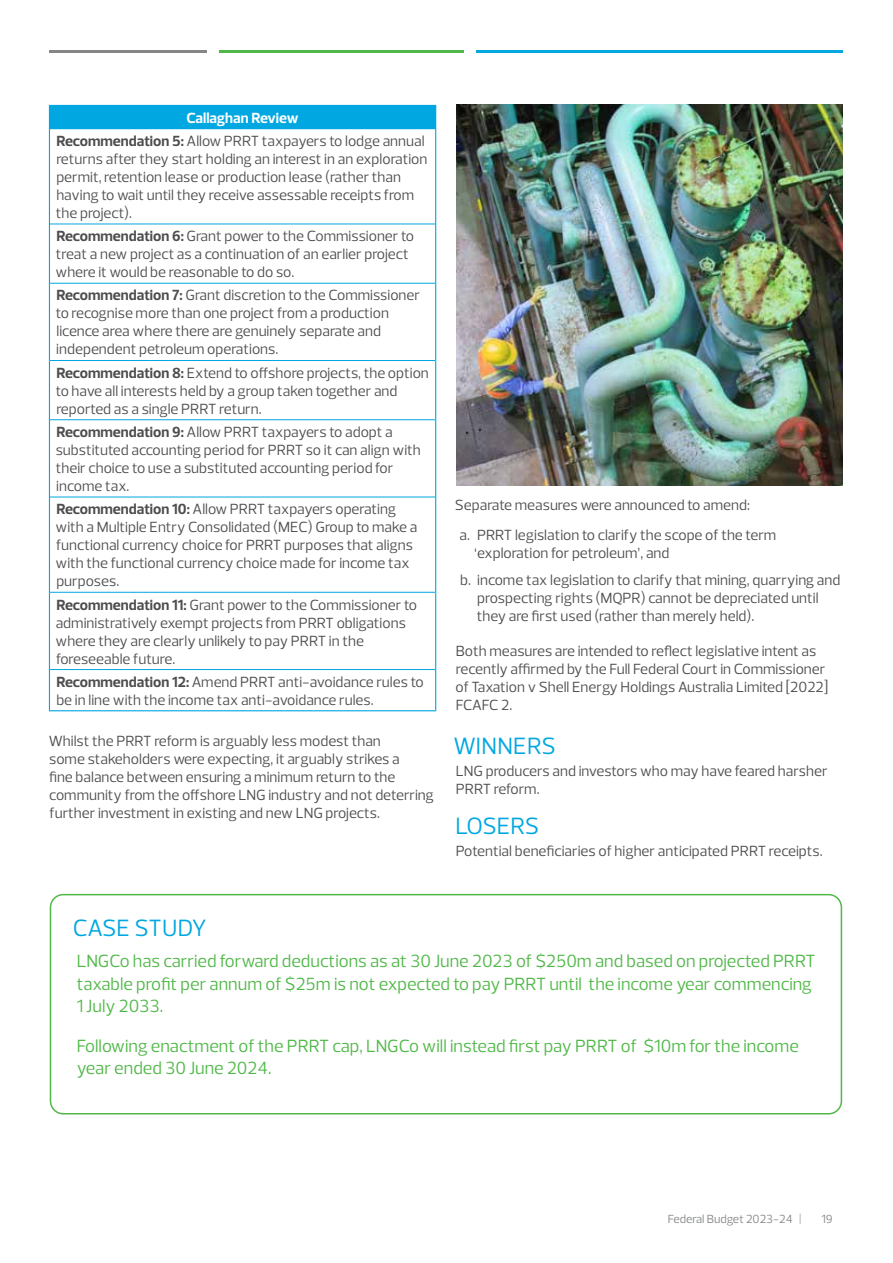
<style>
.page{position:relative;width:893px;height:1263px;background:#fff}
.page>*{position:absolute;margin:0;border:0;box-sizing:border-box;transform-origin:0 0}
.t1{font:24px "Prelo";letter-spacing:-.01em;color:#00a7e1}
.t2{font:24px "Prelo";letter-spacing:.015em;color:#00a7e1}
.t3{font:18px/22.5px "Prelo";color:#50b848}
.t4{font:15px/18px "Prelo";color:#4d4d4f}
.t5{font:12px "Prelo";color:#848688}
.s1{font-weight:700;color:#fff}
.s2{font-weight:700}
</style>
<div class="page">
<div style="left:49px;top:105px;width:387px;height:24px;background:#00a7e1"></div>
<hr style="left:50px;top:224px;width:385px;height:1px;background:#00a7e1">
<hr style="left:50px;top:283px;width:385px;height:1px;background:#00a7e1">
<hr style="left:50px;top:360px;width:385px;height:1px;background:#00a7e1">
<hr style="left:50px;top:419px;width:385px;height:1px;background:#00a7e1">
<hr style="left:50px;top:497px;width:385px;height:1px;background:#00a7e1">
<hr style="left:50px;top:592px;width:385px;height:1px;background:#00a7e1">
<hr style="left:50px;top:669px;width:385px;height:1px;background:#00a7e1">
<hr style="left:49px;top:129px;width:1px;height:95px;background:#00a7e1">
<hr style="left:435px;top:129px;width:1px;height:95px;background:#00a7e1">
<hr style="left:49px;top:224px;width:1px;height:59px;background:#00a7e1">
<hr style="left:435px;top:224px;width:1px;height:59px;background:#00a7e1">
<hr style="left:49px;top:283px;width:1px;height:77px;background:#00a7e1">
<hr style="left:435px;top:283px;width:1px;height:77px;background:#00a7e1">
<hr style="left:49px;top:360px;width:1px;height:60px;background:#00a7e1">
<hr style="left:435px;top:360px;width:1px;height:60px;background:#00a7e1">
<hr style="left:49px;top:420px;width:1px;height:77px;background:#00a7e1">
<hr style="left:435px;top:420px;width:1px;height:77px;background:#00a7e1">
<hr style="left:49px;top:497px;width:1px;height:95px;background:#00a7e1">
<hr style="left:435px;top:497px;width:1px;height:95px;background:#00a7e1">
<hr style="left:49px;top:592px;width:1px;height:77px;background:#00a7e1">
<hr style="left:435px;top:592px;width:1px;height:77px;background:#00a7e1">
<hr style="left:49px;top:669px;width:1px;height:41px;background:#00a7e1">
<hr style="left:435px;top:669px;width:1px;height:41px;background:#00a7e1">
<hr style="left:49px;top:710px;width:387px;height:1px;background:#00a7e1">
<img style="left:456px;top:105px;width:386px;height:380px">
<div style="left:50px;top:894px;width:792px;height:220px;border:2px solid #50b848;border-radius:13px"></div>
<hr style="left:476px;top:50px;width:367px;height:2px;background:#00a7e1">
<hr style="left:219px;top:50px;width:244px;height:2px;background:#50b848">
<hr style="left:49px;top:50px;width:157px;height:2px;background:#848688">
<p class="t4" style="left:56px;top:106px;width:370px;line-height:23.2px;text-align:center"><span class="s1">Callaghan Review<br></span><span class="s2">Recommendation 5:</span> Allow PRRT taxpayers to lodge annual</p>
<p class="t4" style="left:56px;top:150px;width:373px">returns after they start holding an interest in an exploration permit, retention lease or production lease (rather than having to wait until they receive assessable receipts from the project).</p>
<p class="t4" style="left:56px;top:227px;width:360px"><span class="s2">Recommendation 6:</span> Grant power to the Commissioner to treat a new project as a continuation of an earlier project where it would be reasonable to do so.</p>
<p class="t4" style="left:56px;top:286px;width:366px"><span class="s2">Recommendation 7:</span> Grant discretion to the Commissioner to recognise more than one project from a production licence area where there are genuinely separate and independent petroleum operations.</p>
<p class="t4" style="left:56px;top:364px;width:374px"><span class="s2">Recommendation 8:</span> Extend to offshore projects, the option to have all interests held by a group taken together and reported as a single PRRT return.</p>
<p class="t4" style="left:56px;top:423px;width:367px"><span class="s2">Recommendation 9:</span> Allow PRRT taxpayers to adopt a substituted accounting period for PRRT so it can align with their choice to use a substituted accounting period for income tax.</p>
<p class="t4" style="left:56px;top:500px;width:363px"><span class="s2">Recommendation 10:</span> Allow PRRT taxpayers operating with a Multiple Entry Consolidated (MEC) Group to make a functional currency choice for PRRT purposes that aligns with the functional currency choice made for income tax purposes.</p>
<p class="t4" style="left:56px;top:595px;width:363px"><span class="s2">Recommendation 11:</span> Grant power to the Commissioner to administratively exempt projects from PRRT obligations where they are clearly unlikely to pay PRRT in the foreseeable future.</p>
<p class="t4" style="left:56px;top:673px;width:369px"><span class="s2">Recommendation 12:</span> Amend PRRT anti-avoidance rules to be in line with the income tax anti-avoidance rules.</p>
<p class="t4" style="left:49px;top:732px;width:387px">Whilst the PRRT reform is arguably less modest than<br>some stakeholders were expecting, it arguably strikes a<br>fine balance between ensuring a minimum return to the community from the offshore LNG industry and not deterring further investment in existing and new LNG projects.</p>
<p class="t4" style="left:460px;top:489px;width:318px;line-height:30.8px;text-indent:-5px">Separate measures were announced to amend:<br>a. PRRT legislation to clarify the scope of the term</p>
<p class="t4" style="left:460px;top:540px;width:382px;line-height:26.5px;text-indent:14px">‘exploration for petroleum’, and<br>b. income tax legislation to clarify that mining, quarrying and</p>
<p class="t4" style="left:477px;top:589px;width:343px">prospecting rights (MQPR) cannot be depreciated until they are first used (rather than merely held).</p>
<p class="t4" style="left:455px;top:642px;width:374px">Both measures are intended to reflect legislative intent as recently affirmed by the Full Federal Court in Commissioner of Taxation v Shell Energy Holdings Australia Limited [2022] FCAFC 2.</p>
<h1 class="t2" style="left:453px;top:731px;width:104px">WINNERS</h1>
<p class="t4" style="left:456px;top:762px;width:373px">LNG producers and investors who may have feared harsher<br>PRRT reform.</p>
<h1 class="t1" style="left:455px;top:811px;width:85px">LOSERS</h1>
<p class="t4" style="left:456px;top:842px;width:368px">Potential beneficiaries of higher anticipated PRRT receipts.</p>
<h1 class="t1" style="left:73px;top:913px;width:136px">CASE STUDY</h1>
<p class="t3" style="left:77px;top:950px;width:740px">LNGCo has carried forward deductions as at 30 June 2023 of $250m and based on projected PRRT taxable profit per annum of $25m is not expected to pay PRRT until the income year commencing<br>1 July 2033.</p>
<p class="t3" style="left:77px;top:1034px;width:724px">Following enactment of the PRRT cap, LNGCo will instead first pay PRRT of $10m for the income year ended 30 June 2024.</p>
<p class="t5" style="left:668px;top:1211px;width:135px">Federal Budget 2023-24 |</p>
<p class="t5" style="left:821px;top:1211px;width:13px">19</p>
</div>
